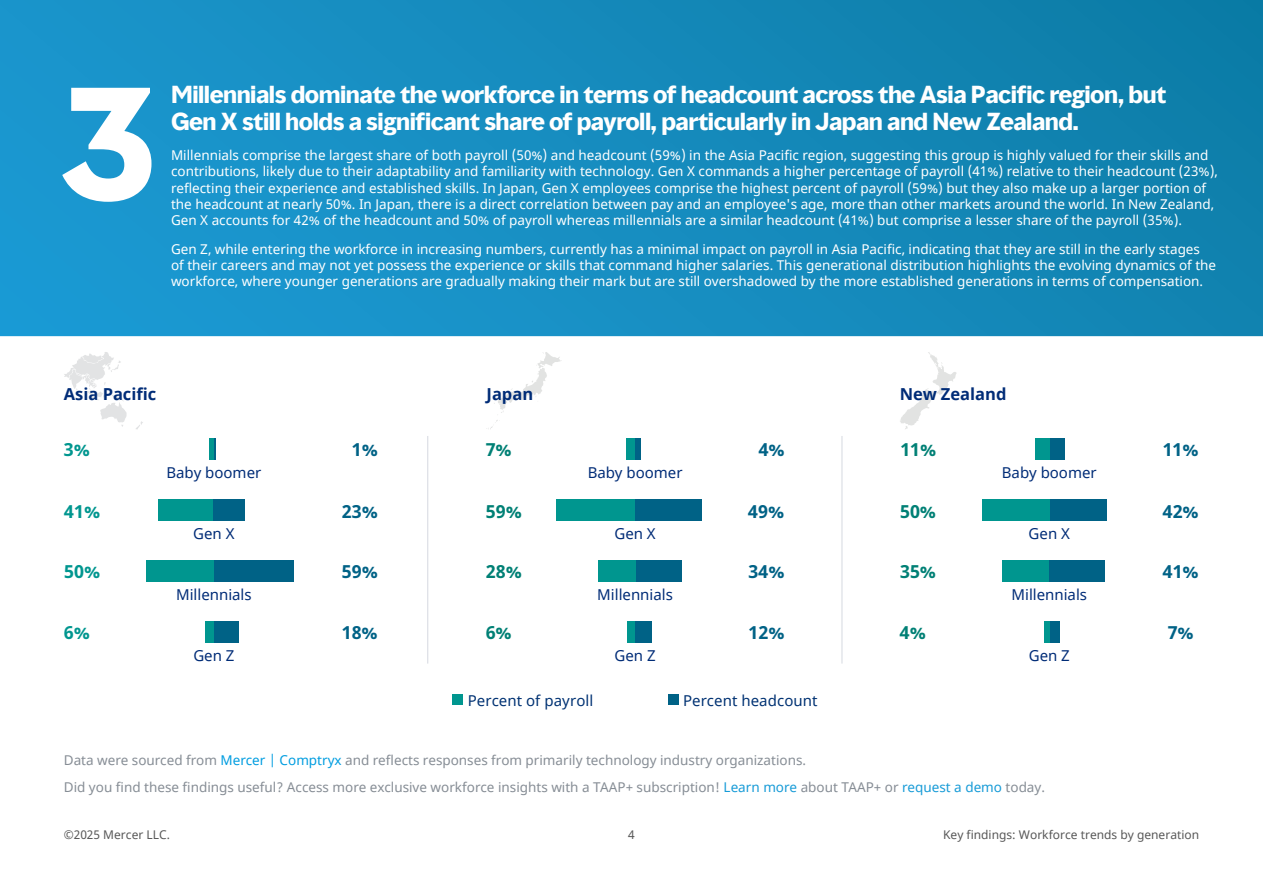
<style>
.page{position:relative;width:1263px;height:893px;background:#fff}
.page>*{position:absolute;margin:0;border:0;box-sizing:border-box;transform-origin:0 0}
.t1{font:700 150px "MMC Display";color:#fff}
.t2{font:700 22.5px/27px "MMC Display";letter-spacing:-.02em;color:#fff}
.t3{font:700 18px "Noto Sans";color:#006286}
.t4{font:700 18px "Noto Sans";color:#008075}
.t5{font:700 18px "Noto Sans";color:#00968f}
.t6{font:700 16.5px "Noto Sans";color:#002c77}
.t7{font:15px "Noto Sans";color:#002c77}
.t8{font:15px "Noto Sans";letter-spacing:.005em;color:#003273}
.t9{font:13.5px/16.2px "Noto Sans";color:#fff}
.t10{font:13.5px/26.4px "Noto Sans";color:#868d95}
.t11{font:12px "Noto Sans";color:#575757}
.s1{color:#009de0}
.s2{color:#179bd7}
</style>
<div class="page">
<div style="left:0;top:1px;width:1263px;height:334px;background:linear-gradient(to right,#1c99d1,#0f7fab)"></div>
<svg style="left:900px;top:352px;width:57px;height:77px"></svg>
<svg style="left:136px;top:421px;width:7px;height:8px"></svg>
<svg style="left:64px;top:352px;width:63px;height:75px"></svg>
<svg style="left:486px;top:352px;width:76px;height:77px"></svg>
<div style="left:668px;top:694px;width:10px;height:10px;background:#006286"></div>
<div style="left:453px;top:694px;width:10px;height:10px;background:#00968f"></div>
<hr style="left:427px;top:436px;width:1px;height:228px;background:#d5d9e0">
<hr style="left:841px;top:436px;width:1px;height:228px;background:#d5d9e0">
<div style="left:1044px;top:622px;width:6px;height:21px;background:#00968f"></div>
<div style="left:1050px;top:622px;width:9px;height:21px;background:#006286"></div>
<div style="left:1002px;top:561px;width:48px;height:21px;background:#00968f"></div>
<div style="left:1050px;top:561px;width:55px;height:21px;background:#006286"></div>
<div style="left:982px;top:500px;width:68px;height:21px;background:#00968f"></div>
<div style="left:1050px;top:500px;width:56px;height:21px;background:#006286"></div>
<div style="left:1035px;top:439px;width:15px;height:21px;background:#00968f"></div>
<div style="left:1050px;top:439px;width:15px;height:21px;background:#006286"></div>
<div style="left:206px;top:622px;width:8px;height:21px;background:#00968f"></div>
<div style="left:214px;top:622px;width:24px;height:21px;background:#006286"></div>
<div style="left:146px;top:561px;width:68px;height:21px;background:#00968f"></div>
<div style="left:214px;top:561px;width:79px;height:21px;background:#006286"></div>
<div style="left:159px;top:500px;width:55px;height:21px;background:#00968f"></div>
<div style="left:214px;top:500px;width:31px;height:21px;background:#006286"></div>
<hr style="left:210px;top:439px;width:4px;height:21px;background:#00968f">
<svg style="left:214px;top:439px;width:1px;height:21px"></svg>
<div style="left:627px;top:622px;width:9px;height:21px;background:#00968f"></div>
<div style="left:636px;top:622px;width:16px;height:21px;background:#006286"></div>
<div style="left:598px;top:561px;width:38px;height:21px;background:#00968f"></div>
<div style="left:636px;top:561px;width:45px;height:21px;background:#006286"></div>
<div style="left:556px;top:500px;width:80px;height:21px;background:#00968f"></div>
<div style="left:636px;top:500px;width:66px;height:21px;background:#006286"></div>
<div style="left:626px;top:439px;width:10px;height:21px;background:#00968f"></div>
<div style="left:636px;top:439px;width:5px;height:21px;background:#006286"></div>
<h1 class="t1" style="left:60px;top:45px;width:99px">3</h1>
<h2 class="t2" style="left:171px;top:82px;width:997px">Millennials dominate the workforce in terms of headcount across the Asia Pacific region, but<br>Gen X still holds a significant share of payroll, particularly in Japan and New Zealand.</h2>
<p class="t9" style="left:171px;top:148px;width:1048px">Millennials comprise the largest share of both payroll (50%) and headcount (59%) in the Asia Pacific region, suggesting this group is highly valued for their skills and contributions, likely due to their adaptability and familiarity with technology. Gen X commands a higher percentage of payroll (41%) relative to their headcount (23%), reflecting their experience and established skills. In Japan, Gen X employees comprise the highest percent of payroll (59%) but they also make up a larger portion of the headcount at nearly 50%. In Japan, there is a direct correlation between pay and an employee's age, more than other markets around the world. In New Zealand, Gen X accounts for 42% of the headcount and 50% of payroll whereas millennials are a similar headcount (41%) but comprise a lesser share of the payroll (35%).</p>
<p class="t9" style="left:171px;top:241px;width:1047px">Gen Z, while entering the workforce in increasing numbers, currently has a minimal impact on payroll in Asia Pacific, indicating that they are still in the early stages<br>of their careers and may not yet possess the experience or skills that command higher salaries. This generational distribution highlights the evolving dynamics of the workforce, where younger generations are gradually making their mark but are still overshadowed by the more established generations in terms of compensation.</p>
<p class="t6" style="left:64px;top:382px;width:94px">Asia Pacific</p>
<p class="t6" style="left:486px;top:382px;width:48px">Japan</p>
<p class="t6" style="left:900px;top:382px;width:108px">New Zealand</p>
<h3 class="t5" style="left:64px;top:436px;width:28px">3%</h3>
<h3 class="t3" style="left:352px;top:436px;width:28px">1%</h3>
<p class="t7" style="left:166px;top:462px;width:96px">Baby boomer</p>
<h3 class="t4" style="left:486px;top:436px;width:28px">7%</h3>
<h3 class="t3" style="left:759px;top:436px;width:28px">4%</h3>
<p class="t7" style="left:588px;top:462px;width:96px">Baby boomer</p>
<h3 class="t4" style="left:900px;top:436px;width:38px">11%</h3>
<h3 class="t3" style="left:1163px;top:436px;width:38px">11%</h3>
<p class="t7" style="left:1002px;top:462px;width:96px">Baby boomer</p>
<h3 class="t5" style="left:64px;top:499px;width:38px">41%</h3>
<h3 class="t3" style="left:342px;top:499px;width:38px">23%</h3>
<p class="t7" style="left:193px;top:523px;width:43px">Gen X</p>
<h3 class="t4" style="left:486px;top:499px;width:38px">59%</h3>
<h3 class="t3" style="left:748px;top:499px;width:38px">49%</h3>
<p class="t7" style="left:614px;top:523px;width:43px">Gen X</p>
<h3 class="t4" style="left:900px;top:499px;width:38px">50%</h3>
<h3 class="t3" style="left:1163px;top:499px;width:38px">42%</h3>
<p class="t7" style="left:1029px;top:523px;width:43px">Gen X</p>
<h3 class="t5" style="left:64px;top:558px;width:38px">50%</h3>
<h3 class="t3" style="left:342px;top:558px;width:38px">59%</h3>
<p class="t7" style="left:176px;top:584px;width:77px">Millennials</p>
<h3 class="t4" style="left:486px;top:558px;width:38px">28%</h3>
<h3 class="t3" style="left:748px;top:558px;width:38px">34%</h3>
<p class="t7" style="left:597px;top:584px;width:77px">Millennials</p>
<h3 class="t4" style="left:900px;top:558px;width:38px">35%</h3>
<h3 class="t3" style="left:1163px;top:558px;width:38px">41%</h3>
<p class="t7" style="left:1011px;top:584px;width:77px">Millennials</p>
<h3 class="t5" style="left:64px;top:620px;width:28px">6%</h3>
<h3 class="t3" style="left:342px;top:620px;width:38px">18%</h3>
<p class="t7" style="left:193px;top:645px;width:43px">Gen Z</p>
<h3 class="t4" style="left:486px;top:620px;width:28px">6%</h3>
<h3 class="t3" style="left:748px;top:620px;width:38px">12%</h3>
<p class="t7" style="left:614px;top:645px;width:43px">Gen Z</p>
<h3 class="t4" style="left:900px;top:620px;width:28px">4%</h3>
<h3 class="t3" style="left:1168px;top:620px;width:28px">7%</h3>
<p class="t7" style="left:1029px;top:645px;width:43px">Gen Z</p>
<p class="t8" style="left:468px;top:690px;width:127px">Percent of payroll</p>
<p class="t8" style="left:683px;top:690px;width:136px">Percent headcount</p>
<p class="t10" style="left:64px;top:748px;width:983px">Data were sourced from <span class="s1">Mercer | Comptryx</span> and reflects responses from primarily technology industry organizations.<br>Did you find these findings useful? Access more exclusive workforce insights with a TAAP+ subscription! <span class="s2">Learn more</span> about TAAP+ or <span class="s2">request a demo</span> today.</p>
<p class="t11" style="left:64px;top:827px;width:108px">©2025 Mercer LLC.</p>
<p class="t11" style="left:628px;top:827px;width:8px">4</p>
<p class="t11" style="left:943px;top:827px;width:257px">Key findings: Workforce trends by generation</p>
</div>
